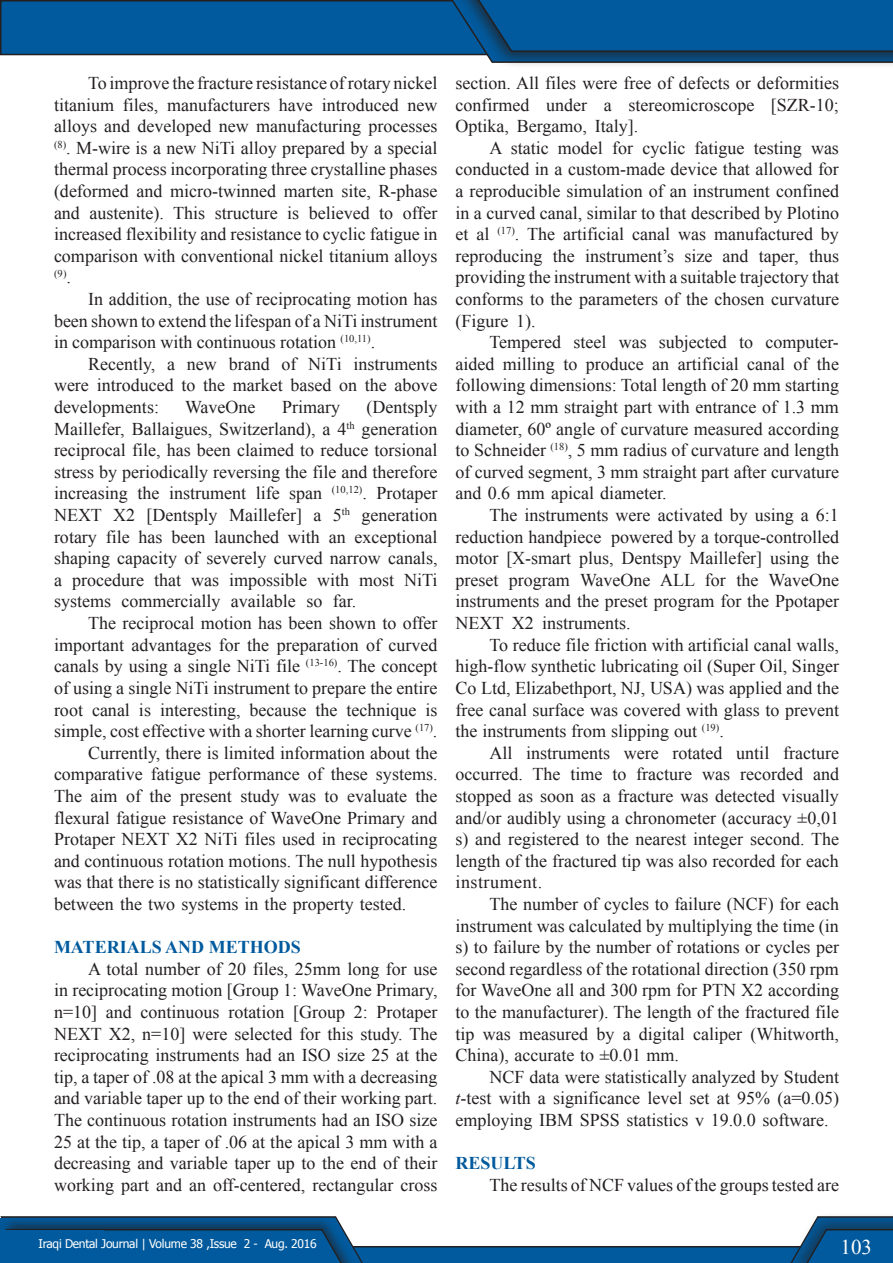
<style>
.page{position:relative;width:893px;height:1263px;background:#fff}
.page>*{position:absolute;margin:0;border:0;box-sizing:border-box;transform-origin:0 0}
.t1{font:21px "Times New Roman";color:#fff}
.body{font:18px/21.6px "Times New Roman";color:#231f20;text-align:justify}
.sections{font:700 18px "Times New Roman";color:#015a9d}
.t2{font:12px "Tahoma";letter-spacing:-.02em;color:#fff}
.body-2{font:10.5px "Times New Roman";color:#231f20}
.s1{font-size:18px}
.s2{font-style:italic}
</style>
<div class="page">
<div style="left:1px;top:1px;width:625px;height:54px;background:#015a9d"></div>
<div style="left:0;top:0;width:627px;height:55px;border:2px solid #231f20"></div>
<svg style="left:0;top:1216px;width:893px;height:47px"></svg>
<div style="left:450px;top:0;width:443px;height:68px;background:#f5f5f5"></div>
<svg style="left:445px;top:0;width:448px;height:63px;background:#085590"></svg>
<div style="left:0;top:1231px;width:103px;height:32px;background:#015a9d"></div>
<p class="body" style="left:54px;top:72px;width:385px;text-indent:34px">To improve the fracture resistance of rotary nickel titanium files, manufacturers have introduced new alloys and developed new manufacturing processes <sup>(8)</sup>. M-wire is a new NiTi alloy prepared by a special thermal process incorporating three crystalline phases (deformed and micro-twinned marten site, R-phase and austenite). This structure is believed to offer increased flexibility and resistance to cyclic fatigue in comparison with conventional nickel titanium alloys</p>
<p class="body-2" style="left:54px;top:267px;width:19px">(9)<span class="s1">.</span></p>
<p class="body" style="left:54px;top:288px;width:385px;text-indent:34px">In addition, the use of reciprocating motion has been shown to extend the lifespan of a NiTi instrument in comparison with continuous rotation <sup>(10,11)</sup>.</p>
<p class="body" style="left:54px;top:353px;width:385px;text-indent:34px">Recently, a new brand of NiTi instruments were introduced to the market based on the above developments:</p>
<p class="body" style="left:54px;top:396px;width:385px;text-indent:312px">(Dentsply Maillefer, Ballaigues, Switzerland), a 4<sup>th</sup> generation reciprocal file, has been claimed to reduce torsional stress by periodically reversing the file and therefore increasing the instrument life span <sup>(10,12)</sup>. Protaper NEXT X2 [Dentsply Maillefer] a 5<sup>th</sup> generation rotary file has been launched with an exceptional shaping capacity of severely curved narrow canals, a procedure that was impossible with most NiTi systems commercially available so far.</p>
<p class="body" style="left:54px;top:612px;width:385px;text-indent:34px">The reciprocal motion has been shown to offer important advantages for the preparation of curved canals by using a single NiTi file <sup>(13-16)</sup>. The concept of using a single NiTi instrument to prepare the entire root canal is interesting, because the technique is simple, cost effective with a shorter learning curve <sup>(17)</sup>.</p>
<p class="body" style="left:54px;top:742px;width:385px;text-indent:34px">Currently, there is limited information about the comparative fatigue performance of these systems.<br>The aim of the present study was to evaluate the flexural fatigue resistance of WaveOne Primary and Protaper NEXT X2 NiTi files used in reciprocating and continuous rotation motions. The null hypothesis was that there is no statistically significant difference between the two systems in the property tested.</p>
<p class="sections" style="left:54px;top:935px;width:248px">MATERIALS AND METHODS</p>
<p class="body" style="left:54px;top:958px;width:385px;text-indent:34px">A total number of 20 files, 25mm long for use in reciprocating motion [Group 1: WaveOne Primary, n=10] and continuous rotation [Group 2: Protaper NEXT X2, n=10] were selected for this study. The reciprocating instruments had an ISO size 25 at the tip, a taper of .08 at the apical 3 mm with a decreasing and variable taper up to the end of their working part.<br>The continuous rotation instruments had an ISO size 25 at the tip, a taper of .06 at the apical 3 mm with a decreasing and variable taper up to the end of their working part and an off-centered, rectangular cross</p>
<p class="body" style="left:185px;top:396px;width:72px">WaveOne</p>
<p class="body" style="left:282px;top:396px;width:59px">Primary</p>
<p class="body" style="left:455px;top:72px;width:385px">section. All files were free of defects or deformities confirmed under a stereomicroscope [SZR-10; Optika, Bergamo, Italy].</p>
<p class="body" style="left:455px;top:137px;width:385px;text-indent:34px">A static model for cyclic fatigue testing was conducted in a custom-made device that allowed for a reproducible simulation of an instrument confined in a curved canal, similar to that described by Plotino et al <sup>(17)</sup>. The artificial canal was manufactured by reproducing the instrument’s size and taper, thus providing the instrument with a suitable trajectory that conforms to the parameters of the chosen curvature (Figure 1).</p>
<p class="body" style="left:455px;top:331px;width:385px;text-indent:34px">Tempered steel was subjected to computer&shy;aided milling to produce an artificial canal of the following dimensions: Total length of 20 mm starting with a 12 mm straight part with entrance of 1.3 mm diameter, 60º angle of curvature measured according to Schneider <sup>(18)</sup>, 5 mm radius of curvature and length of curved segment, 3 mm straight part after curvature and 0.6 mm apical diameter.</p>
<p class="body" style="left:455px;top:504px;width:385px;text-indent:34px">The instruments were activated by using a 6:1 reduction handpiece powered by a torque-controlled motor [X-smart plus, Dentspy Maillefer] using the preset program WaveOne ALL for the WaveOne instruments and the preset program for the Ppotaper NEXT X2 instruments.</p>
<p class="body" style="left:455px;top:634px;width:385px;text-indent:34px">To reduce file friction with artificial canal walls, high-flow synthetic lubricating oil (Super Oil, Singer Co Ltd, Elizabethport, NJ, USA) was applied and the free canal surface was covered with glass to prevent the instruments from slipping out <sup>(19)</sup>.</p>
<p class="body" style="left:455px;top:742px;width:385px;text-indent:34px">All instruments were rotated until fracture occurred. The time to fracture was recorded and stopped as soon as a fracture was detected visually and/or audibly using a chronometer (accuracy ±0,01 s) and registered to the nearest integer second. The length of the fractured tip was also recorded for each instrument.</p>
<p class="body" style="left:455px;top:893px;width:385px;text-indent:34px">The number of cycles to failure (NCF) for each instrument was calculated by multiplying the time (in s) to failure by the number of rotations or cycles per second regardless of the rotational direction (350 rpm for WaveOne all and 300 rpm for PTN X2 according to the manufacturer). The length of the fractured file tip was measured by a digital caliper (Whitworth, China), accurate to ±0.01 mm.</p>
<p class="body" style="left:455px;top:1066px;width:385px;text-indent:34px">NCF data were statistically analyzed by Student <span class="s2">t</span>-test with a significance level set at 95% (a=0.05) employing IBM SPSS statistics v 19.0.0 software.</p>
<p class="sections" style="left:455px;top:1151px;width:82px">RESULTS</p>
<p class="body" style="left:489px;top:1174px;width:351px">The results of NCF values of the groups tested are</p>
<p class="t2" style="left:38px;top:1235px;width:280px">Iraqi Dental Journal | Volume 38 ,Issue 2 - Aug. 2016</p>
<p class="t1" style="left:840px;top:1232px;width:33px">103</p>
</div>
